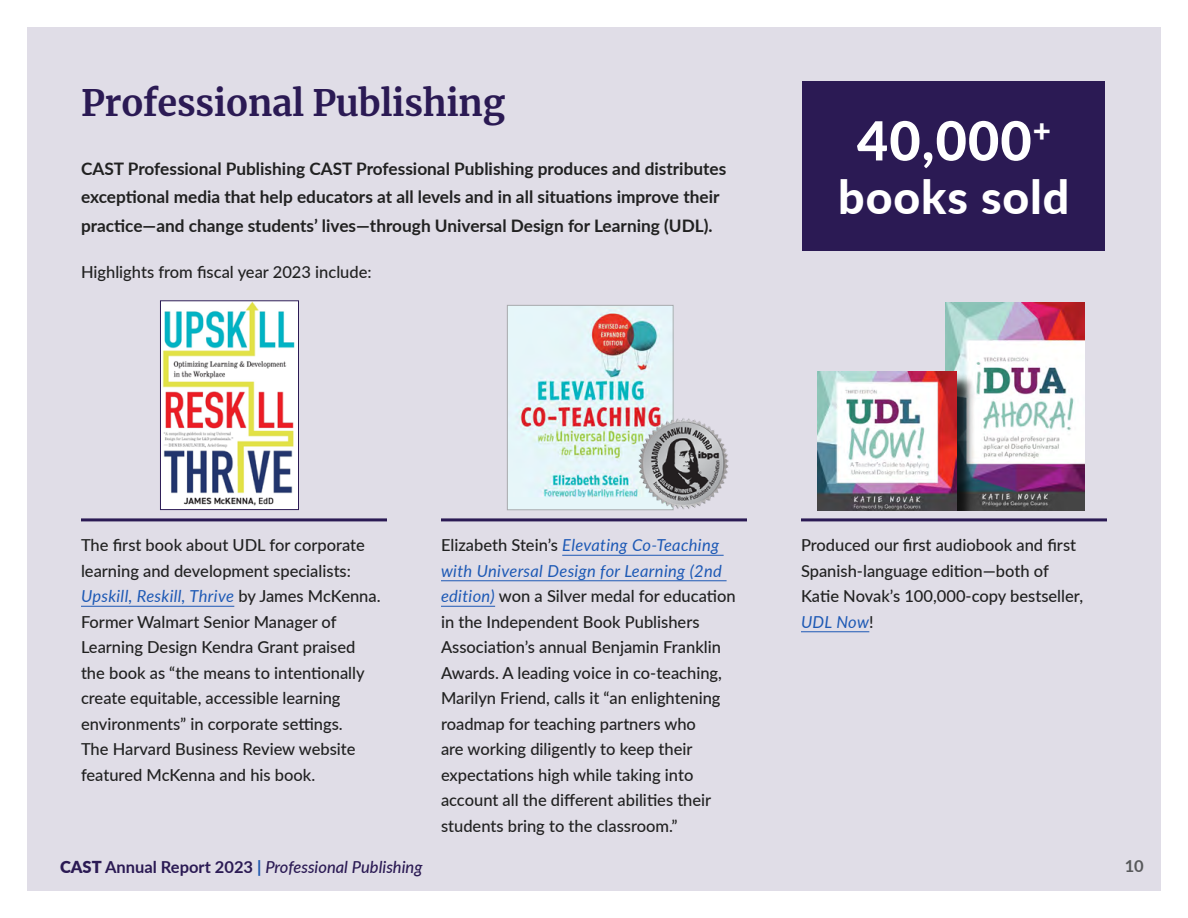
<style>
.page{position:relative;width:1188px;height:918px;background:#fff}
.page>*{position:absolute;margin:0;border:0;box-sizing:border-box;transform-origin:0 0}
.t1{font:800 54px "Lato";color:#fff}
.t2{font:800 46.5px "Lato";letter-spacing:.02em;color:#fff}
.t3{font:700 36px "Merriweather";letter-spacing:-.01em;color:#2b1a54}
.t4{font:700 17.25px/28.5px "Lato";color:#212121}
.paragraph_Full_width{font:500 16.5px/25.5px "Lato";color:#212121}
.t5{font:italic 500 16.5px "Lato";color:#2b1a54}
.t6{font:700 16.5px "Lato";color:#58595b}
.s1{font-weight:400;font-style:italic;color:#1d59b5}
.s2{font-weight:900;font-style:normal}
.s3{font-weight:700;font-style:normal}
.s4{font-weight:800;font-style:normal;color:#1f59b0}
</style>
<div class="page">
<div style="left:27px;top:27px;width:1134px;height:864px;background:#e0dde7"></div>
<div style="left:802px;top:81px;width:304px;height:169px;background:#2b1a54"></div>
<hr style="left:81px;top:518px;width:306px;height:3px;background:#2b1a54">
<hr style="left:81px;top:606px;width:153px;height:1px;background:#1d59b5">
<hr style="left:441px;top:518px;width:306px;height:3px;background:#2b1a54">
<hr style="left:562px;top:555px;width:162px;height:1px;background:#1d59b5">
<hr style="left:441px;top:580px;width:286px;height:1px;background:#1d59b5">
<hr style="left:441px;top:606px;width:54px;height:1px;background:#1d59b5">
<hr style="left:801px;top:518px;width:306px;height:3px;background:#2b1a54">
<hr style="left:801px;top:631px;width:68px;height:1px;background:#1d59b5">
<img style="left:162px;top:303px;width:135px;height:205px">
<div style="left:160px;top:301px;width:139px;height:209px;border:1px solid #2b1a54"></div>
<img style="left:509px;top:307px;width:163px;height:201px">
<div style="left:507px;top:305px;width:167px;height:205px;border:1px solid #a7a9ac"></div>
<img style="left:631px;top:411px;width:98px;height:100px">
<img style="left:945px;top:302px;width:139px;height:209px">
<img style="left:817px;top:372px;width:128px;height:139px">
<div style="left:945px;top:373px;width:31px;height:138px;background:#000;opacity:.75"></div>
<img style="left:945px;top:372px;width:11px;height:139px">
<h2 class="t3" style="left:81px;top:78px;width:426px">Professional Publishing</h2>
<p class="t4" style="left:81px;top:154px;width:647px">CAST Professional Publishing CAST Professional Publishing produces and distributes exceptional media that help educators at all levels and in all situations improve their practice—and change students’ lives—through Universal Design for Learning (UDL).</p>
<p class="paragraph_Full_width" style="left:81px;top:259px;width:292px">Highlights from fiscal year 2023 include:</p>
<p class="t1" style="left:857px;top:101px;width:196px">40,000<sup>+</sup></p>
<p class="t2" style="left:838px;top:163px;width:233px">books sold</p>
<p class="paragraph_Full_width" style="left:81px;top:532px;width:301px">The first book about UDL for corporate learning and development specialists:<br><span class="s1">Upskill, Reskill, Thrive</span> by James McKenna.<br>Former Walmart Senior Manager of Learning Design Kendra Grant praised the book as “the means to intentionally create equitable, accessible learning environments” in corporate settings.<br>The Harvard Business Review website featured McKenna and his book.</p>
<p class="paragraph_Full_width" style="left:441px;top:532px;width:296px">Elizabeth Stein’s <span class="s1">Elevating Co-Teaching with Universal Design for Learning (2nd edition)</span> won a Silver medal for education in the Independent Book Publishers Association’s annual Benjamin Franklin Awards. A leading voice in co-teaching, Marilyn Friend, calls it “an enlightening roadmap for teaching partners who<br>are working diligently to keep their expectations high while taking into account all the different abilities their students bring to the classroom.”</p>
<p class="paragraph_Full_width" style="left:801px;top:532px;width:284px">Produced our first audiobook and first<br>Spanish-language edition—both of<br>Katie Novak’s 100,000-copy bestseller,<br><span class="s1">UDL Now</span>!</p>
<p class="t5" style="left:60px;top:855px;width:364px"><span class="s2">CAST</span> <span class="s3">Annual Report 2023</span> <span class="s4">|</span> Professional Publishing</p>
<p class="t6" style="left:1125px;top:854px;width:21px">10</p>
</div>
